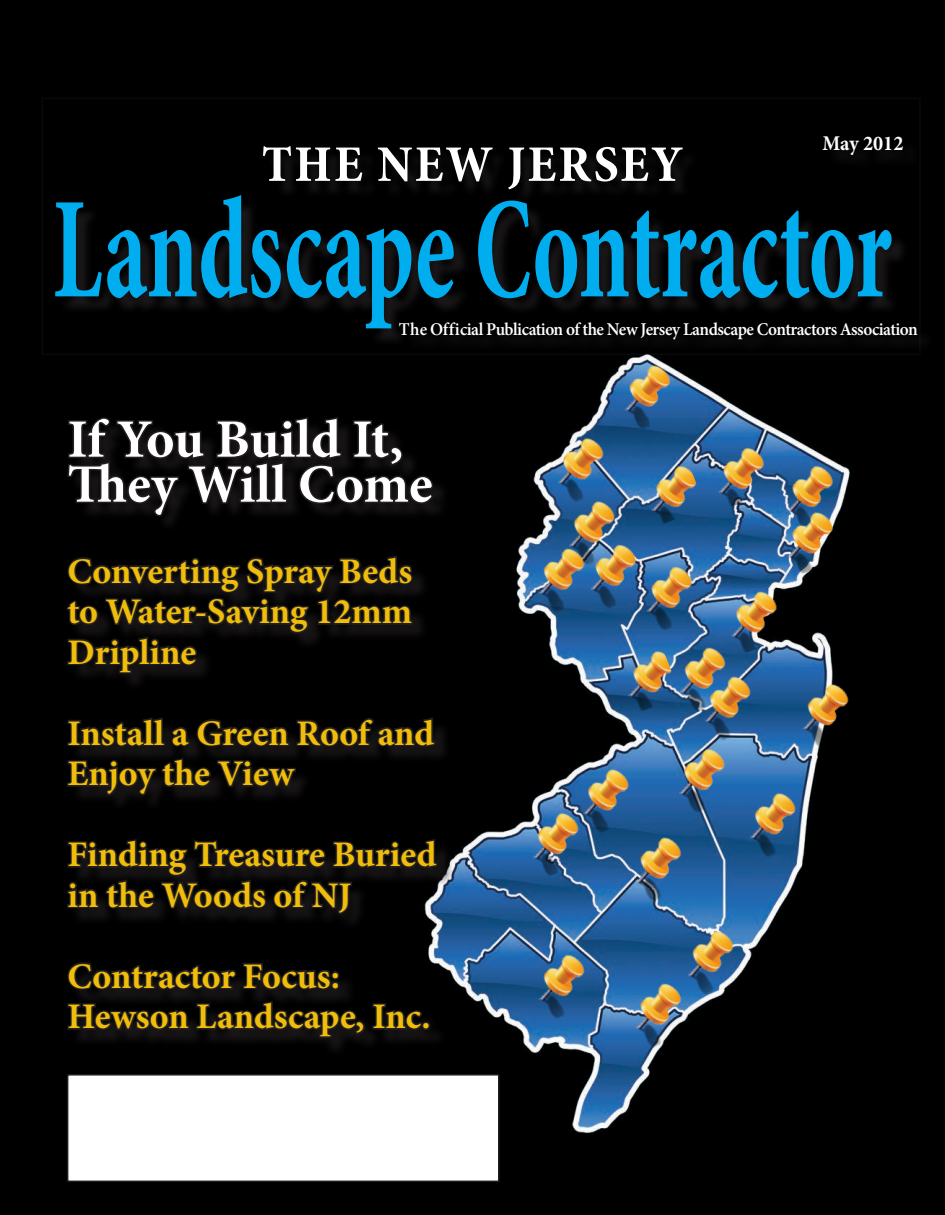
<style>
.page{position:relative;width:945px;height:1215px;background:#000001}
.page>*{position:absolute;margin:0;border:0;box-sizing:border-box;transform-origin:0 0}
.t1{font:700 condensed 146.25px "Minion Pro";letter-spacing:-.005em;color:#00aeef;scale:.67 1}
.t2{font:700 54px/45px "Minion Pro";color:#fff}
.t3{font:700 condensed 51.9px "Minion Pro";letter-spacing:.04em;color:#fff;scale:1.04 1}
.t4{font:700 36px/40.5px "Minion Pro";color:#f0be0a}
.t5{font:700 21px "Minion Pro";color:#fff;scale:.96 1}
.t6{font:600 18px "Minion Pro";letter-spacing:-.03em;color:#fff;scale:.96 1}
</style>
<div class="page">
<img style="left:456px;top:375px;width:377px;height:758px">
<img style="left:779px;top:458px;width:71px;height:46px">
<img style="left:707px;top:441px;width:72px;height:68px">
<img style="left:792px;top:676px;width:57px;height:75px">
<img style="left:522px;top:806px;width:75px;height:73px">
<img style="left:640px;top:461px;width:66px;height:65px">
<img style="left:776px;top:504px;width:67px;height:72px">
<img style="left:617px;top:647px;width:52px;height:66px">
<img style="left:624px;top:974px;width:82px;height:78px">
<img style="left:724px;top:585px;width:69px;height:70px">
<div style="left:59px;top:150px;width:851px;height:197px;background:#231f20;opacity:.75"></div>
<svg style="left:67px;top:417px;width:368px;height:101px"></svg>
<svg style="left:66px;top:555px;width:348px;height:120px"></svg>
<svg style="left:67px;top:717px;width:372px;height:326px"></svg>
<div style="left:422px;top:1022px;width:8px;height:8px;border:3px solid #231f20;border-radius:50%"></div>
<div style="left:402px;top:325px;width:533px;height:32px;background:#030304"></div>
<div style="left:826px;top:139px;width:95px;height:34px;background:#020203"></div>
<div style="left:68px;top:1075px;width:431px;height:106px;background:#fff"></div>
<div style="left:67px;top:1074px;width:433px;height:108px;border:2px solid #231f20"></div>
<img style="left:669px;top:637px;width:88px;height:88px">
<img style="left:694px;top:666px;width:88px;height:88px">
<img style="left:739px;top:782px;width:88px;height:89px">
<img style="left:668px;top:738px;width:88px;height:89px">
<img style="left:624px;top:827px;width:89px;height:88px">
<img style="left:676px;top:920px;width:89px;height:89px">
<img style="left:572px;top:758px;width:88px;height:89px">
<img style="left:635px;top:556px;width:89px;height:88px">
<img style="left:558px;top:490px;width:88px;height:48px">
<img style="left:613px;top:354px;width:89px;height:89px">
<img style="left:528px;top:538px;width:88px;height:88px">
<img style="left:528px;top:944px;width:88px;height:89px">
<img style="left:579px;top:534px;width:89px;height:88px">
<img style="left:547px;top:427px;width:88px;height:89px">
<p class="t5" style="left:822px;top:129px;width:86px">May 2012</p>
<h3 class="t3" style="left:262px;top:129px;width:407px">The New Jersey</h3>
<h1 class="t1" style="left:53px;top:149px;width:1254px">Landscape Contractor</h1>
<p class="t6" style="left:399px;top:316px;width:542px">The Official Publication of the New Jersey Landscape Contractors Association</p>
<h2 class="t2" style="left:68px;top:416px;width:367px">If You Build It,<br>They Will Come</h2>
<p class="t4" style="left:68px;top:550px;width:346px;text-align:justify">Converting Spray Beds to Water-Saving 12mm Dripline</p>
<p class="t4" style="left:68px;top:712px;width:368px">Install a Green Roof and<br>Enjoy the View</p>
<p class="t4" style="left:68px;top:834px;width:370px">Finding Treasure Buried in the Woods of NJ</p>
<p class="t4" style="left:68px;top:955px;width:365px">Contractor Focus:<br>Hewson Landscape, Inc.</p>
</div>
